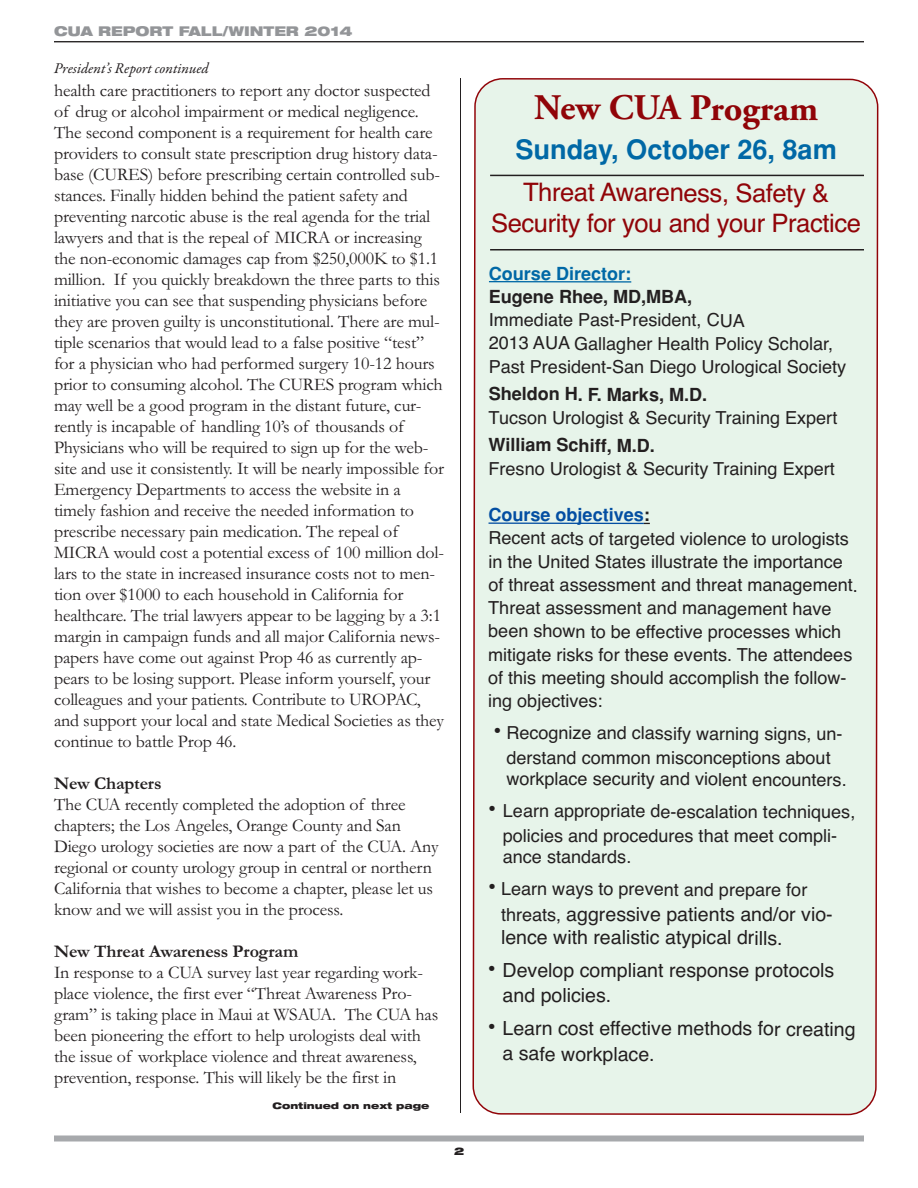
<style>
.page{position:relative;width:918px;height:1188px;background:#fff}
.page>*{position:absolute;margin:0;border:0;box-sizing:border-box;transform-origin:0 0}
.t1{font:700 36px "Adobe Garamond Pro";color:#900408}
.t2{font:700 27px "Helvetica";letter-spacing:-.005em;color:#0068a6}
.t3{font:25.5px/30.6px "Helvetica";letter-spacing:-.02em;color:#900408;text-align:center}
.t4{font:19.5px/25.2px "Helvetica";color:#231f20}
.t5{font:18px/21px "Garamond";letter-spacing:-.01em;color:#231f20}
.t6{font:18px/23.2px "Helvetica";color:#231f20}
.t7{font:700 18px "Helvetica";color:#231f20}
.t8{font:700 18px "Garamond";letter-spacing:-.01em;color:#231f20}
.t9{font:700 18px "Helvetica";color:#0068a6}
.t10{font:italic 15px "Garamond Premr Pro";color:#231f20}
.t11{font:900 expanded 13.5px "Helvetica Neue";color:#939598}
.t12{font:900 expanded 10.5px "Helvetica Neue";color:#231f20}
.t13{font:900 expanded 9px "Helvetica Neue";color:#231f20;scale:1.06 1}
.s1{font-weight:700;color:#034ea2}
.s2{font-weight:700}
.s3{font-size:24px}
.s4{font-size:18px}
</style>
<div class="page">
<hr style="left:460px;top:78px;width:1px;height:1035px;background:#231f20">
<div style="left:54px;top:1136px;width:810px;height:6px;background:#a7a9ac"></div>
<hr style="left:54px;top:41px;width:810px;height:1px;background:#231f20">
<div style="left:472px;top:78px;width:406px;height:1037px;background:#e7f4ea"></div>
<hr style="left:489px;top:281px;width:142px;height:2px;background:#0068a6">
<hr style="left:489px;top:522px;width:155px;height:2px;background:#034ea2">
<hr style="left:490px;top:175px;width:374px;height:1px;background:#231f20">
<hr style="left:490px;top:249px;width:374px;height:1px;background:#231f20">
<p class="t11" style="left:54px;top:26px;width:300px">CUA REPORT FALL/WINTER 2014</p>
<p class="t10" style="left:54px;top:63px;width:156px">President’s Report continued</p>
<p class="t5" style="left:54px;top:82px;width:392px">health care practitioners to report any doctor suspected of drug or alcohol impairment or medical negligence.<br>The second component is a requirement for health care providers to consult state prescription drug history data&shy;base (CURES) before prescribing certain controlled sub&shy;stances. Finally hidden behind the patient safety and preventing narcotic abuse is the real agenda for the trial lawyers and that is the repeal of MICRA or increasing the non-economic damages cap from $250,000K to $1.1 million. If you quickly breakdown the three parts to this initiative you can see that suspending physicians before they are proven guilty is unconstitutional. There are mul&shy;tiple scenarios that would lead to a false positive “test” for a physician who had performed surgery 10-12 hours prior to consuming alcohol. The CURES program which may well be a good program in the distant future, cur&shy;rently is incapable of handling 10’s of thousands of Physicians who will be required to sign up for the web&shy;site and use it consistently. It will be nearly impossible for Emergency Departments to access the website in a timely fashion and receive the needed information to prescribe necessary pain medication. The repeal of MICRA would cost a potential excess of 100 million dol&shy;lars to the state in increased insurance costs not to men&shy;tion over $1000 to each household in California for healthcare. The trial lawyers appear to be lagging by a 3:1 margin in campaign funds and all major California news&shy;papers have come out against Prop 46 as currently ap&shy;pears to be losing support. Please inform yourself, your colleagues and your patients. Contribute to UROPAC, and support your local and state Medical Societies as they continue to battle Prop 46.</p>
<p class="t8" style="left:54px;top:776px;width:109px">New Chapters</p>
<p class="t5" style="left:54px;top:796px;width:386px">The CUA recently completed the adoption of three chapters; the Los Angeles, Orange County and San Diego urology societies are now a part of the CUA. Any regional or county urology group in central or northern California that wishes to become a chapter, please let us know and we will assist you in the process.</p>
<p class="t8" style="left:54px;top:944px;width:246px">New Threat Awareness Program</p>
<p class="t5" style="left:54px;top:964px;width:386px">In response to a CUA survey last year regarding work&shy;place violence, the first ever “Threat Awareness Pro&shy;gram” is taking place in Maui at WSAUA. The CUA has been pioneering the effort to help urologists deal with the issue of workplace violence and threat awareness, prevention, response. This will likely be the first in</p>
<p class="t13" style="left:272px;top:1102px;width:150px">Continued on next page</p>
<p class="t12" style="left:454px;top:1147px;width:12px">2</p>
<h1 class="t1" style="left:534px;top:94px;width:285px">New CUA Program</h1>
<h2 class="t2" style="left:516px;top:140px;width:323px">Sunday, October 26, 8am</h2>
<h3 class="t3" style="left:491px;top:180px;width:371px">Threat Awareness, Safety &amp;<br>Security for you and your Practice</h3>
<p class="t9" style="left:489px;top:267px;width:144px">Course Director:</p>
<p class="t7" style="left:489px;top:290px;width:205px">Eugene Rhee, MD,MBA,</p>
<p class="t6" style="left:489px;top:310px;width:359px">Immediate Past-President, CUA<br>2013 AUA Gallagher Health Policy Scholar,<br>Past President-San Diego Urological Society</p>
<p class="t7" style="left:489px;top:388px;width:220px">Sheldon H. F. Marks, M.D.</p>
<p class="t6" style="left:489px;top:408px;width:350px">Tucson Urologist &amp; Security Training Expert</p>
<p class="t7" style="left:489px;top:439px;width:168px">William Schiff, M.D.</p>
<p class="t6" style="left:489px;top:459px;width:348px">Fresno Urologist &amp; Security Training Expert</p>
<p class="t6" style="left:488px;top:505px;width:371px"><span class="s1">Course objectives</span><span class="s2">:<br></span>Recent acts of targeted violence to urologists in the United States illustrate the importance of threat assessment and threat management.<br>Threat assessment and management have been shown to be effective processes which mitigate risks for these events. The attendees of this meeting should accomplish the follow&shy;ing objectives:</p>
<p class="t6" style="left:493px;top:723px;width:351px;line-height:24.3px;text-align:center"><span class="s3">•</span> Recognize and classify warning signs, un&shy;derstand common misconceptions about</p>
<p class="t6" style="left:506px;top:769px;width:342px">workplace security and violent encounters.</p>
<p class="t6" style="left:488px;top:801px;width:369px;line-height:24.3px;text-align:center"><span class="s3">•</span> Learn appropriate de-escalation techniques, policies and procedures that meet compli-</p>
<p class="t6" style="left:503px;top:847px;width:130px">ance standards.</p>
<p class="t6" style="left:488px;top:879px;width:321px"><span class="s3">•</span> Learn ways to prevent and prepare for</p>
<p class="t4" style="left:501px;top:904px;width:333px;line-height:23.2px"><span class="s4">threats,</span> aggressive patients and/or vio&shy;lence with realistic atypical drills.</p>
<p class="t4" style="left:503px;top:960px;width:333px;text-indent:-15px"><span class="s3">•</span> Develop compliant response protocols and policies.</p>
<p class="t4" style="left:502px;top:1018px;width:355px;text-indent:-15px"><span class="s3">•</span> Learn cost effective methods for creating a safe workplace.</p>
</div>
